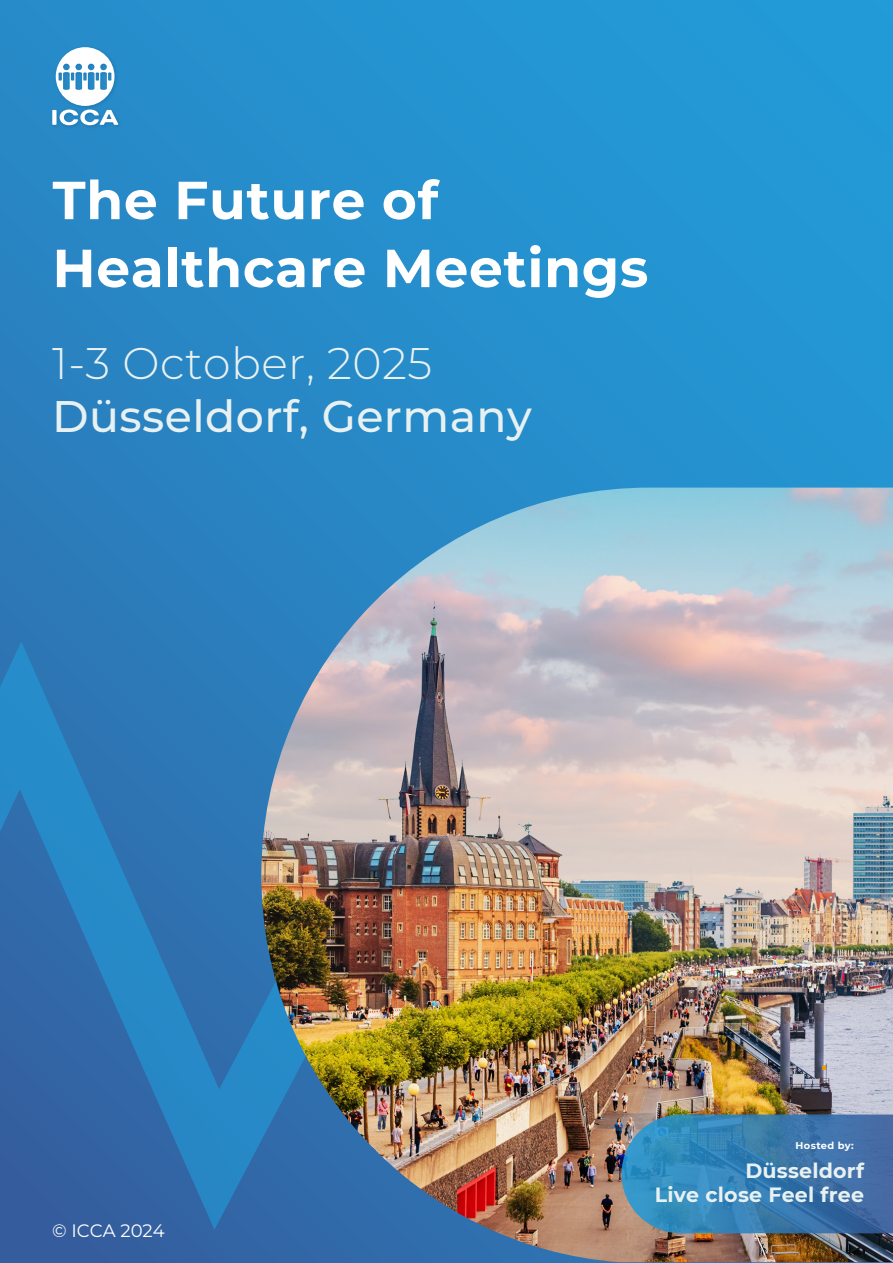
<style>
.page{position:relative;width:893px;height:1263px;background:#fff}
.page>*{position:absolute;margin:0;border:0;box-sizing:border-box;transform-origin:0 0}
.t1{font:700 53.4px/67.9px "Montserrat";letter-spacing:.015em;color:#fff}
.t2{font:500 44.25px "Montserrat";letter-spacing:.01em;color:#e8f1f1}
.t3{font:300 44.25px "Montserrat";letter-spacing:.01em;color:#e8f1f1}
.t4{font:700 20.55px/24.6px "Montserrat";letter-spacing:.01em;color:#e8f1f1;text-align:right}
.t5{font:100 18px "Montserrat";color:#fff}
.t6{font:700 9.9px "Montserrat";letter-spacing:.04em;color:#fff}
</style>
<div class="page">
<div style="left:0;top:0;width:893px;height:1263px;background:linear-gradient(to right,#2a80bf,#229bd8)"></div>
<div style="left:49px;top:43px;width:75px;height:88px;background:#278bc8"></div>
<div style="left:52px;top:110px;width:5px;height:15px;background:#fff"></div>
<svg style="left:56px;top:47px;width:62px;height:78px"></svg>
<svg style="left:0;top:641px;width:261px;height:589px;background:#2d74b3"></svg>
<img style="left:261px;top:488px;width:632px;height:774px">
<svg style="left:622px;top:1114px;width:271px;height:119px;background:#3e7dae"></svg>
<p class="t1" style="left:52px;top:164px;width:597px">The Future of<br>Healthcare Meetings</p>
<p class="t3" style="left:52px;top:334px;width:381px">1-3 October, 2025</p>
<p class="t2" style="left:52px;top:387px;width:481px">Düsseldorf, Germany</p>
<p class="t5" style="left:52px;top:1218px;width:114px">© ICCA 2024</p>
<p class="t6" style="left:796px;top:1138px;width:60px">Hosted by:</p>
<p class="t4" style="left:655px;top:1157px;width:211px">Düsseldorf<br>Live close Feel free</p>
</div>
